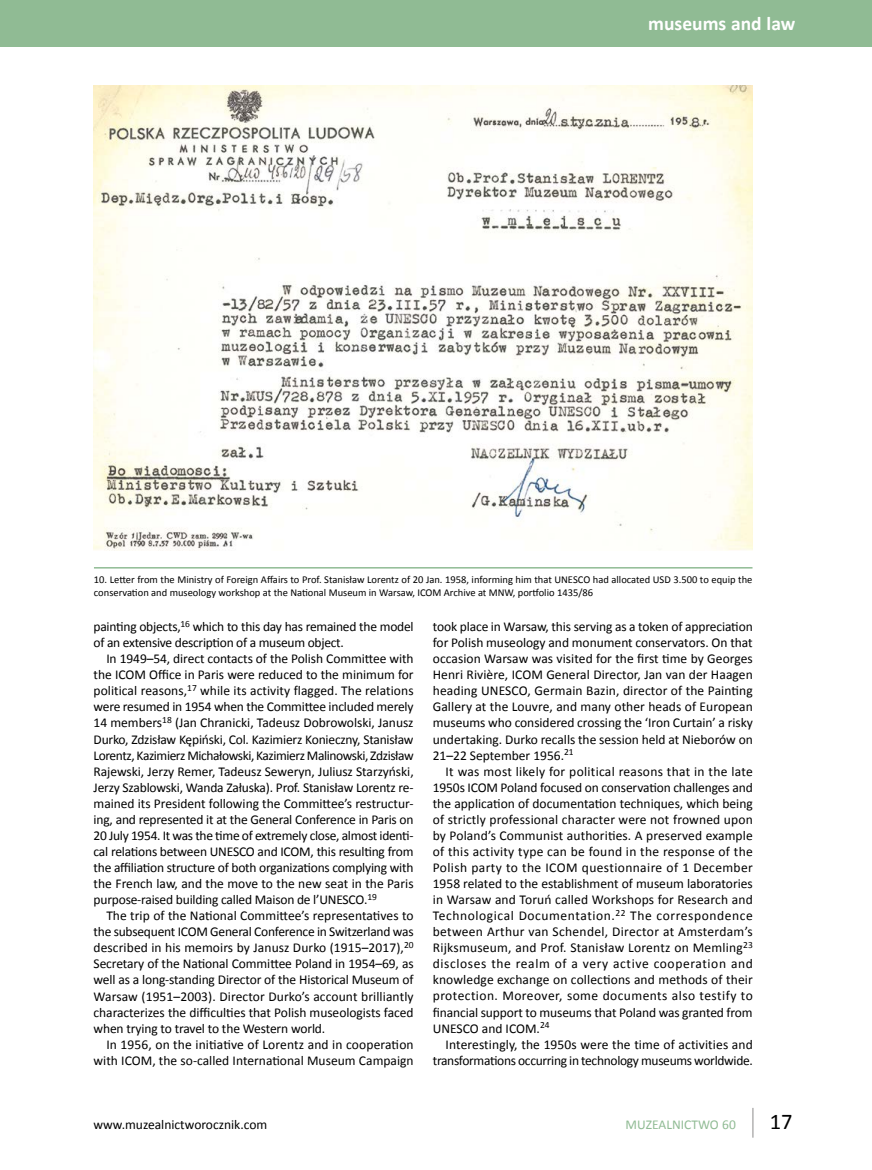
<style>
.page{position:relative;width:872px;height:1170px;background:#fff}
.page>*{position:absolute;margin:0;border:0;box-sizing:border-box;transform-origin:0 0}
.t1{font:22.5px "Calibri";color:#000}
.t2{font:700 19.5px "Calibri";color:#fff}
.t3{font:13.5px/16px "Calibri";letter-spacing:-.01em;color:#000;text-align:justify}
.t4{font:13.5px "Calibri";color:#90bb94}
.t5{font:10.5px/12.6px "Calibri";color:#000}
</style>
<div class="page">
<hr style="left:752px;top:1107px;width:1px;height:30px;background:#b3b2b2">
<div style="left:0;top:0;width:872px;height:47px;background:#90bb94"></div>
<img style="left:94px;top:85px;width:658px;height:465px">
<hr style="left:94px;top:567px;width:658px;height:1px;background:#90bb94">
<h2 class="t2" style="left:648px;top:11px;width:149px">museums and law</h2>
<p class="t5" style="left:94px;top:573px;width:660px">10. Letter from the Ministry of Foreign Affairs to Prof. Stanisław Lorentz of 20 Jan. 1958, informing him that UNESCO had allocated USD 3.500 to equip the conservation and museology workshop at the National Museum in Warsaw, ICOM Archive at MNW, portfolio 1435/86</p>
<p class="t3" style="left:94px;top:618px;width:321px">painting objects,<sup>16</sup> which to this day has remained the model of an extensive description of a museum object.</p>
<p class="t3" style="left:94px;top:650px;width:322px;text-indent:13px">In 1949–54, direct contacts of the Polish Committee with the ICOM Office in Paris were reduced to the minimum for political reasons,<sup>17</sup> while its activity flagged. The relations were resumed in 1954 when the Committee included merely 14 members<sup>18</sup> (Jan Chranicki, Tadeusz Dobrowolski, Janusz Durko, Zdzisław Kępiński, Col. Kazimierz Konieczny, Stanisław Lorentz, Kazimierz Michałowski, Kazimierz Malinowski, Zdzisław Rajewski, Jerzy Remer, Tadeusz Seweryn, Juliusz Starzyński, Jerzy Szablowski, Wanda Załuska). Prof. Stanisław Lorentz re&shy;mained its President following the Committee’s restructur&shy;ing, and represented it at the General Conference in Paris on 20 July 1954. It was the time of extremely close, almost identi&shy;cal relations between UNESCO and ICOM, this resulting from the affiliation structure of both organizations complying with the French law, and the move to the new seat in the Paris purpose-raised building called Maison de l’UNESCO.<sup>19</sup></p>
<p class="t3" style="left:94px;top:907px;width:321px;text-indent:13px">The trip of the National Committee’s representatives to the subsequent ICOM General Conference in Switzerland was described in his memoirs by Janusz Durko (1915–2017),<sup>20<br></sup>Secretary of the National Committee Poland in 1954–69, as well as a long-standing Director of the Historical Museum of Warsaw (1951–2003). Director Durko’s account brilliantly characterizes the difficulties that Polish museologists faced when trying to travel to the Western world.</p>
<p class="t3" style="left:94px;top:1036px;width:322px;text-align:right">In 1956, on the initiative of Lorentz and in cooperation with ICOM, the so-called International Museum Campaign</p>
<p class="t3" style="left:433px;top:618px;width:322px">took place in Warsaw, this serving as a token of appreciation for Polish museology and monument conservators. On that occasion Warsaw was visited for the first time by Georges Henri Rivière, ICOM General Director, Jan van der Haagen heading UNESCO, Germain Bazin, director of the Painting Gallery at the Louvre, and many other heads of European museums who considered crossing the ‘Iron Curtain’ a risky undertaking. Durko recalls the session held at Nieborów on 21–22 September 1956.<sup>21</sup></p>
<p class="t3" style="left:433px;top:763px;width:322px;text-indent:13px">It was most likely for political reasons that in the late 1950s ICOM Poland focused on conservation challenges and the application of documentation techniques, which being of strictly professional character were not frowned upon by Poland’s Communist authorities. A preserved example of this activity type can be found in the response of the Polish party to the ICOM questionnaire of 1 December 1958 related to the establishment of museum laboratories in Warsaw and Toruń called Workshops for Research and Technological Documentation.<sup>22</sup> The correspondence between Arthur van Schendel, Director at Amsterdam’s Rijksmuseum, and Prof. Stanisław Lorentz on Memling<sup>23 </sup>discloses the realm of a very active cooperation and knowledge exchange on collections and methods of their protection. Moreover, some documents also testify to financial support to museums that Poland was granted from UNESCO and ICOM.<sup>24</sup></p>
<p class="t3" style="left:433px;top:1036px;width:321px;text-align:right">Interestingly, the 1950s were the time of activities and transformations occurring in technology museums worldwide.</p>
<p class="t3" style="left:94px;top:1116px;width:175px">www.muzealnictworocznik.com</p>
<p class="t4" style="left:625px;top:1115px;width:112px">MUZEALNICTWO 60</p>
<h1 class="t1" style="left:770px;top:1107px;width:24px">17</h1>
</div>
